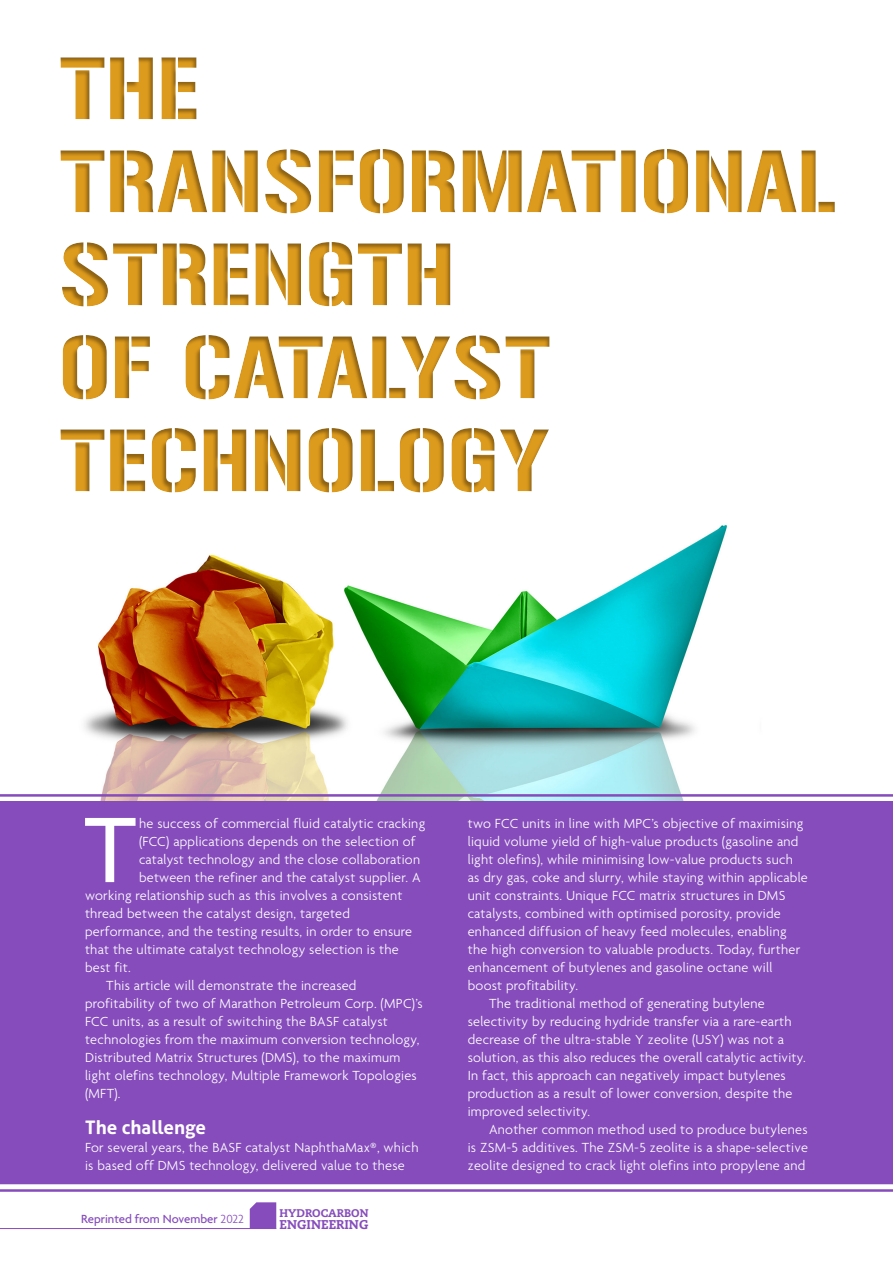
<style>
.page{position:relative;width:893px;height:1263px;background:#fff}
.page>*{position:absolute;margin:0;border:0;box-sizing:border-box;transform-origin:0 0}
.Paragraph_Style_1{font:89.7px "Trebuchet MS";color:#fff}
.Sub_1{font:700 18.75px "Aller";color:#fff}
.Body_Text{font:300 14.25px/18px "Agenda";letter-spacing:.02em;color:#fff}
.Paragraph_1{font:300 14.25px/18px "Agenda";letter-spacing:.02em;color:#fff}
.Paragraph_Style_1-2{font:300 14.25px "Agenda";letter-spacing:.02em;color:#fff}
.Paragraph_1-2{font:500 12.75px "Agenda";color:#864cbc}
.Paragraph_1-3{font:800 12.75px "Caecilia";color:#864cbc}
.Paragraph_1-4{font:800 11.1px "Caecilia";color:#864cbc}
.s1{font-weight:300}
</style>
<div class="page">
<img style="left:84px;top:524px;width:643px;height:705px">
<svg style="left:250px;top:1202px;width:26px;height:26px"></svg>
<hr style="left:0;top:1228px;width:276px;height:1px;background:#864cbc">
<svg style="left:0;top:793px;width:893px;height:400px"></svg>
<div style="left:0;top:802px;width:893px;height:382px;background:#864cbc"></div>
<div style="left:60px;top:56px;width:777px;height:438px;background:#231f20;opacity:.41"></div>
<p class="Paragraph_Style_1" style="left:84px;top:797px;width:54px">T</p>
<p class="Paragraph_Style_1-2" style="left:139px;top:816px;width:288px">he success of commercial fluid catalytic cracking</p>
<p class="Paragraph_Style_1-2" style="left:139px;top:834px;width:278px">(FCC) applications depends on the selection of</p>
<p class="Paragraph_Style_1-2" style="left:139px;top:852px;width:283px">catalyst technology and the close collaboration</p>
<p class="Paragraph_Style_1-2" style="left:139px;top:870px;width:283px">between the refiner and the catalyst supplier. A</p>
<p class="Paragraph_Style_1-2" style="left:85px;top:888px;width:319px">working relationship such as this involves a consistent</p>
<p class="Paragraph_Style_1-2" style="left:85px;top:906px;width:266px">thread between the catalyst design, targeted</p>
<p class="Paragraph_Style_1-2" style="left:85px;top:924px;width:329px">performance, and the testing results, in order to ensure</p>
<p class="Paragraph_Style_1-2" style="left:85px;top:942px;width:315px">that the ultimate catalyst technology selection is the</p>
<p class="Paragraph_Style_1-2" style="left:85px;top:960px;width:47px">best fit.</p>
<p class="Body_Text" style="left:85px;top:977px;width:339px;text-indent:21px">This article will demonstrate the increased profitability of two of Marathon Petroleum Corp. (MPC)’s FCC units, as a result of switching the BASF catalyst technologies from the maximum conversion technology, Distributed Matrix Structures (DMS), to the maximum light olefins technology, Multiple Framework Topologies (MFT).</p>
<p class="Sub_1" style="left:85px;top:1115px;width:123px">The challenge</p>
<p class="Paragraph_1" style="left:85px;top:1139px;width:335px">For several years, the BASF catalyst NaphthaMax®, which is based off DMS technology, delivered value to these</p>
<p class="Paragraph_1-2" style="left:81px;top:1212px;width:164px">Reprinted from November <span class="s1">2022</span></p>
<p class="Paragraph_1-4" style="left:280px;top:1206px;width:90px">HYDROCARBON</p>
<p class="Paragraph_1-3" style="left:280px;top:1216px;width:90px">ENGINEERING</p>
<p class="Paragraph_1" style="left:468px;top:815px;width:342px">two FCC units in line with MPC’s objective of maximising liquid volume yield of high-value products (gasoline and light olefins), while minimising low-value products such as dry gas, coke and slurry, while staying within applicable unit constraints. Unique FCC matrix structures in DMS catalysts, combined with optimised porosity, provide enhanced diffusion of heavy feed molecules, enabling the high conversion to valuable products. Today, further enhancement of butylenes and gasoline octane will boost profitability.</p>
<p class="Body_Text" style="left:468px;top:995px;width:340px;text-indent:21px">The traditional method of generating butylene selectivity by reducing hydride transfer via a rare-earth decrease of the ultra-stable Y zeolite (USY) was not a solution, as this also reduces the overall catalytic activity.<br>In fact, this approach can negatively impact butylenes production as a result of lower conversion, despite the improved selectivity.</p>
<p class="Body_Text" style="left:468px;top:1121px;width:342px;text-align:justify;text-indent:21px">Another common method used to produce butylenes is ZSM-5 additives. The ZSM-5 zeolite is a shape-selective zeolite designed to crack light olefins into propylene and</p>
</div>
